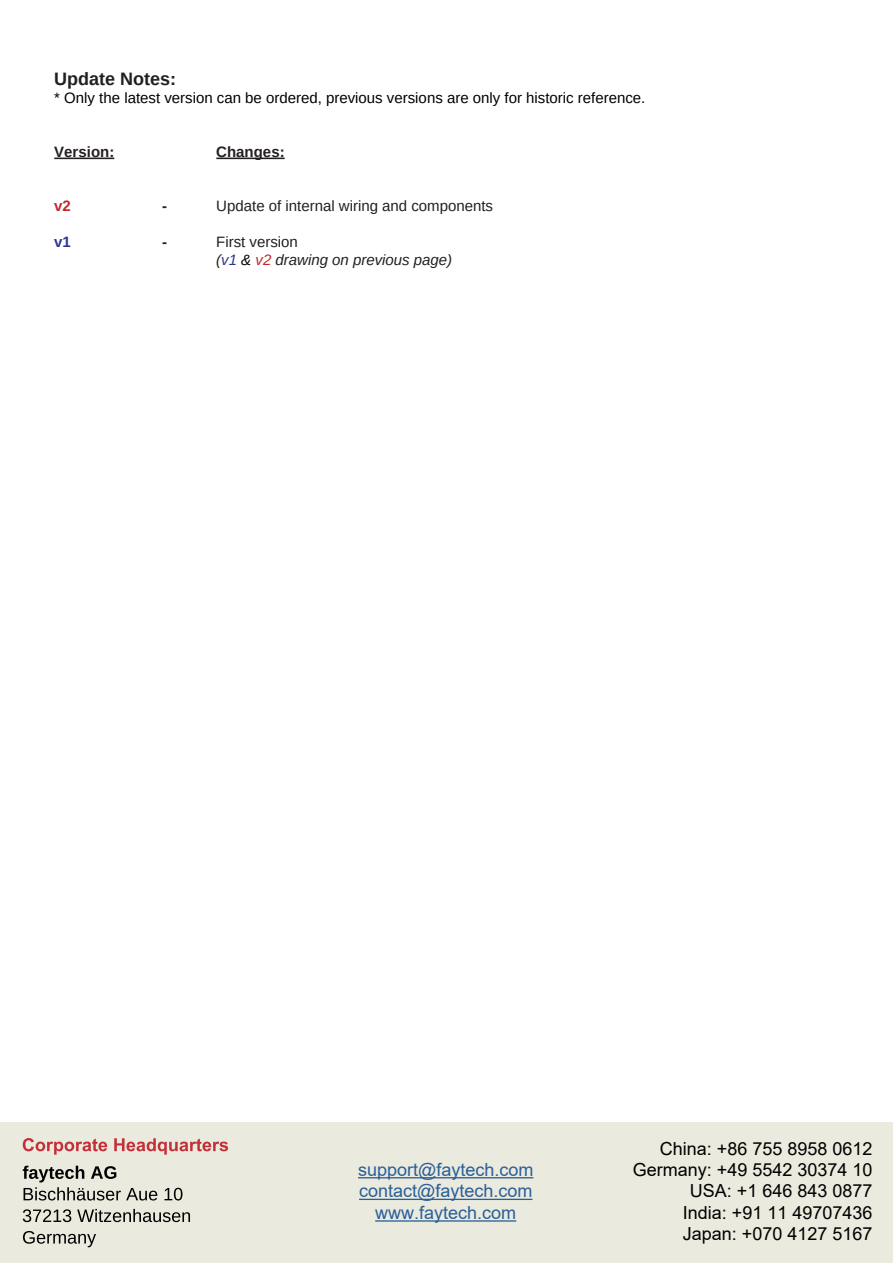
<style>
.page{position:relative;width:893px;height:1263px;background:#fff}
.page>*{position:absolute;margin:0;border:0;box-sizing:border-box;transform-origin:0 0}
.t1{font:18px/21.5px "Arial";color:#000;text-align:right}
.t2{font:18px/21.6px "Arial";color:#2a5f99;text-align:center}
.t3{font:700 18px "Arimo";color:#231f20}
.t4{font:15px "Arimo";color:#000}
.t5{font:italic 15px/18px "Arimo";color:#231f20}
.t6{font:15px "Arimo";color:#231f20}
.t7{font:700 15px "Arimo";color:#231f20}
.t8{font:700 15px "Arimo";color:#c0272d}
.t9{font:700 15px "Arimo";color:#2e368f}
.s1{font-style:normal}
.s2{color:#2e368f}
.s3{color:#000}
.s4{color:#c0272d}
</style>
<div class="page">
<div style="left:0;top:1122px;width:893px;height:141px;background:#ebeade"></div>
<svg style="left:23px;top:1138px;width:84px;height:17px"></svg>
<svg style="left:114px;top:1138px;width:114px;height:17px"></svg>
<svg style="left:23px;top:1166px;width:134px;height:34px"></svg>
<svg style="left:165px;top:1188px;width:17px;height:12px"></svg>
<svg style="left:23px;top:1209px;width:48px;height:13px"></svg>
<svg style="left:77px;top:1209px;width:113px;height:13px"></svg>
<svg style="left:23px;top:1231px;width:73px;height:16px"></svg>
<hr style="left:358px;top:1177px;width:175px;height:1px;background:#2a5f99">
<hr style="left:359px;top:1199px;width:173px;height:1px;background:#2a5f99">
<hr style="left:375px;top:1220px;width:141px;height:1px;background:#2a5f99">
<hr style="left:54px;top:158px;width:60px;height:1px;background:#231f20">
<hr style="left:216px;top:158px;width:69px;height:1px;background:#231f20">
<p class="t3" style="left:54px;top:66px;width:124px">Update Notes:</p>
<p class="t4" style="left:54px;top:88px;width:593px">* Only the latest version can be ordered, previous versions are only for historic reference.</p>
<p class="t7" style="left:54px;top:141px;width:62px">Version:</p>
<p class="t7" style="left:216px;top:141px;width:70px">Changes:</p>
<p class="t8" style="left:54px;top:195px;width:18px">v2</p>
<p class="t7" style="left:162px;top:195px;width:6px">-</p>
<p class="t6" style="left:216px;top:196px;width:278px">Update of internal wiring and components</p>
<p class="t9" style="left:54px;top:231px;width:18px">v1</p>
<p class="t7" style="left:162px;top:231px;width:6px">-</p>
<p class="t5" style="left:216px;top:232px;width:237px"><span class="s1">First version<br></span>(<span class="s2">v1</span> <span class="s3">&amp;</span> <span class="s4">v2</span> drawing on previous page)</p>
<p class="t2" style="left:358px;top:1158px;width:177px">support@faytech.com contact@faytech.com www.faytech.com</p>
<p class="t1" style="left:660px;top:1137px;width:214px">China: +86 755 8958 0612</p>
<p class="t1" style="left:633px;top:1159px;width:241px">Germany: +49 5542 30374 10<br>USA: +1 646 843 0877</p>
<p class="t1" style="left:683px;top:1223px;width:191px">Japan: +070 4127 5167</p>
<p class="t1" style="left:683px;top:1202px;width:191px">India: +91 11 49707436</p>
</div>
